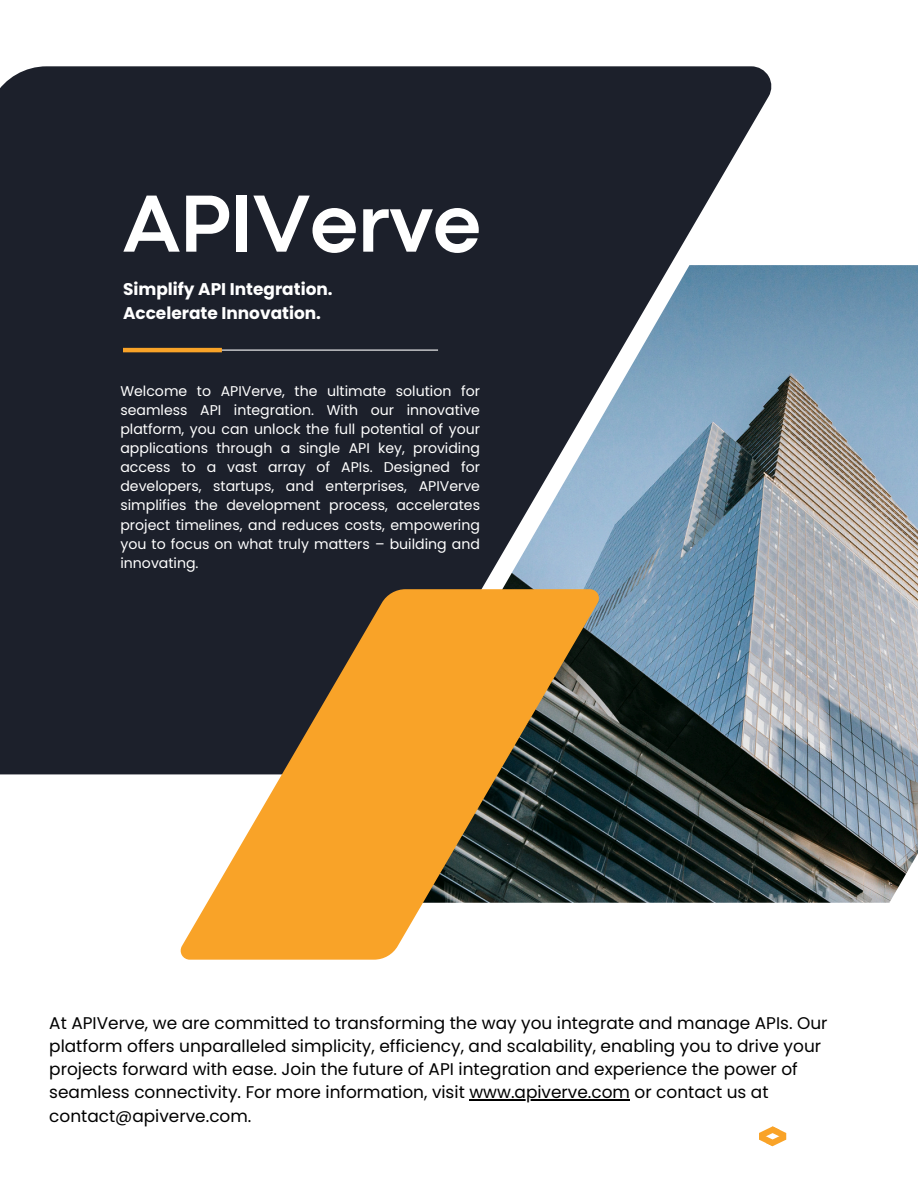
<style>
.page{position:relative;width:918px;height:1188px;background:#fff}
.page>*{position:absolute;margin:0;border:0;box-sizing:border-box;transform-origin:0 0}
.t1{font:700 84.45px "Codec Pro";letter-spacing:-.01em;color:#fff}
.t2{font:16.95px/23.2px "Poppins";color:#000}
.t3{font:700 16.95px/23.2px "Poppins";color:#fff}
.t4{font:14.1px/19px "Poppins";color:#fff;text-align:justify}
</style>
<div class="page">
<div style="left:0;top:66px;width:772px;height:708px;background:#1c202b"></div>
<img style="left:321px;top:265px;width:597px;height:637px">
<svg style="left:180px;top:589px;width:419px;height:371px;fill:#f9a328"></svg>
<hr style="left:219px;top:350px;width:219px;height:1px;background:#fafafa">
<svg style="left:759px;top:1126px;width:27px;height:20px"></svg>
<hr style="left:123px;top:348px;width:99px;height:4px;background:#f9a328">
<hr style="left:469px;top:1099px;width:161px;height:2px;background:#000">
<h2 class="t1" style="left:123px;top:194px;width:359px">APIVerve</h2>
<p class="t3" style="left:123px;top:278px;width:211px">Simplify API Integration.<br>Accelerate Innovation.</p>
<p class="t4" style="left:120px;top:382px;width:361px">Welcome to APIVerve, the ultimate solution for seamless API integration. With our innovative platform, you can unlock the full potential of your applications through a single API key, providing access to a vast array of APIs. Designed for developers, startups, and enterprises, APIVerve simplifies the development process, accelerates project timelines, and reduces costs, empowering you to focus on what truly matters – building and innovating.</p>
<h3 class="t2" style="left:49px;top:1011px;width:780px">At APIVerve, we are committed to transforming the way you integrate and manage APIs. Our platform offers unparalleled simplicity, efficiency, and scalability, enabling you to drive your projects forward with ease. Join the future of API integration and experience the power of seamless connectivity. For more information, visit www.apiverve.com or contact us at</h3>
<p class="t2" style="left:49px;top:1104px;width:204px">contact@apiverve.com.</p>
</div>
